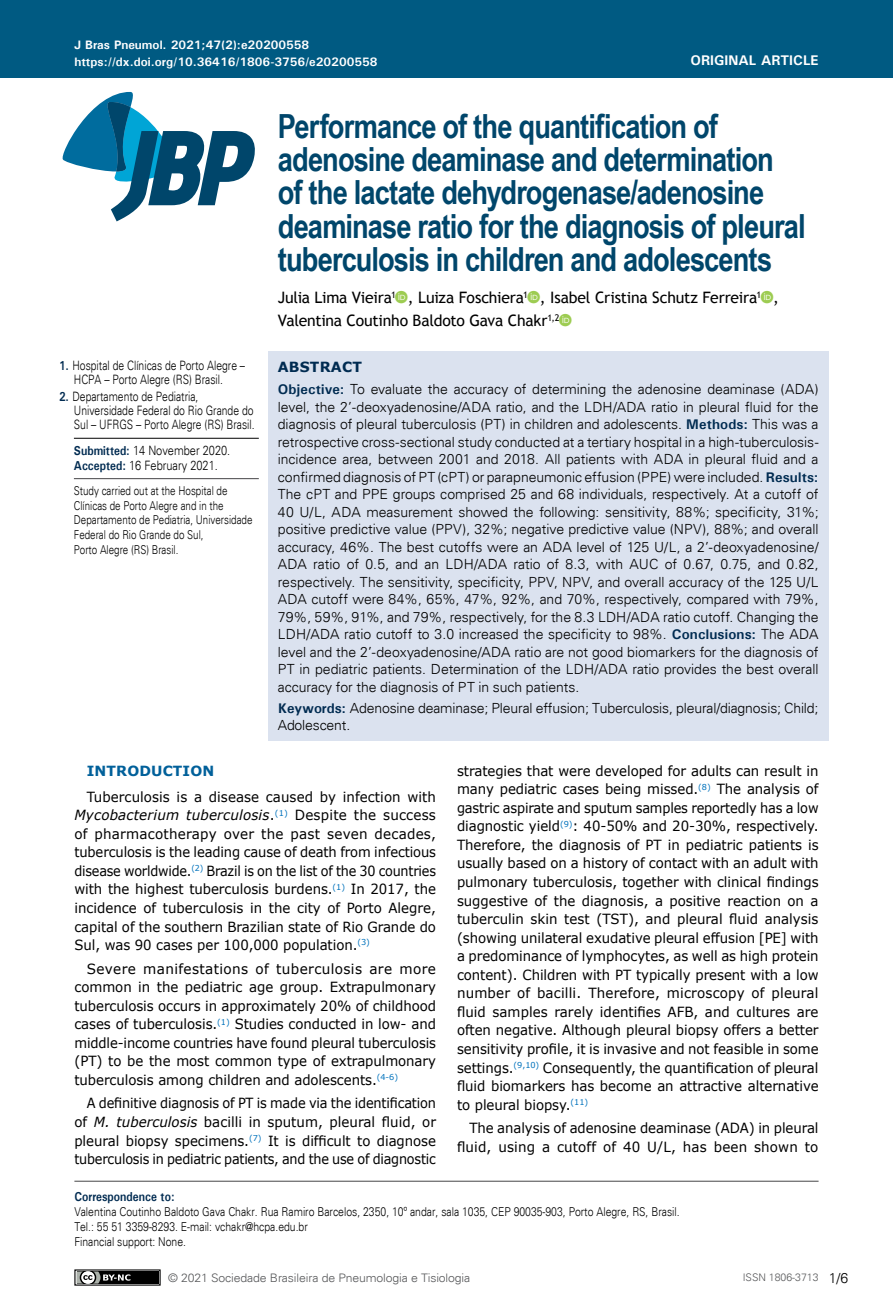
<style>
.page{position:relative;width:893px;height:1315px;background:#fff}
.page>*{position:absolute;margin:0;border:0;box-sizing:border-box;transform-origin:0 0}
.t1{font:700 33.25px/33.2px "Arial Narrow";letter-spacing:-.025em;color:#00466b}
.t2{font:21px "ID font Regular";color:#9dcc52}
.t3{font:15.75px "Trebuchet MS";letter-spacing:-.015em;color:#000}
.t4{font:300 14px/17.5px "Univers";letter-spacing:-.01em;color:#000;text-align:justify}
.t5{font:14px/18.6px "Verdana";letter-spacing:-.005em;color:#000;text-align:justify;scale:.95 1}
.t6{font:14px/18.6px "Verdana";letter-spacing:-.005em;color:#000;text-align:justify;scale:.96 1}
.t7{font:14px/18.6px "Verdana";letter-spacing:-.005em;color:#000;text-align:justify}
.t8{font:14px/18.6px "Verdana";letter-spacing:-.005em;color:#000;text-align:justify;scale:.92 1}
.t9{font:700 14px "Univers";color:#fff}
.t10{font:700 14px "Verdana";letter-spacing:.01em;color:#01609a}
.t11{font:700 14px "Verdana";letter-spacing:.015em;color:#002b51}
.t12{font:300 12.95px/14px "Univers";color:#000;text-align:center;scale:.8 1}
.t13{font:300 12.95px/14.9px "Univers";color:#000;scale:.85 1}
.t14{font:700 12.95px "Univers";color:#002b51;scale:.85 1}
.t15{font:300 12.25px/14.7px "Univers";color:#000;scale:.85 1}
.t16{font:300 12.25px/14.7px "Univers";color:#000;scale:.8 1}
.t17{font:700 12.25px "Univers";color:#fff}
.t18{font:300 11.72px "Univers";letter-spacing:-.01em;color:#58595b;scale:1.04 1}
.t19{font:300 10.5px "Univers";color:#58595b}
.s1{font-weight:700;color:#002b51}
.s2{font-family:"ID font Regular";font-size:21px;color:#9dcc52}
.s3{font-family:"Trebuchet MS";font-size:15.75px;color:#000}
.s4{font-style:italic}
</style>
<div class="page">
<div style="left:0;top:0;width:893px;height:78px;background:#005a82"></div>
<svg style="left:62px;top:91px;width:193px;height:130px"></svg>
<div style="left:75px;top:1270px;width:85px;height:15px;background:#000"></div>
<div style="left:74px;top:1269px;width:87px;height:16px;border:1px solid #000"></div>
<svg style="left:74px;top:1269px;width:56px;height:17px"></svg>
<div style="left:268px;top:351px;width:560px;height:389px;background:#dbe2ef"></div>
<hr style="left:74px;top:1180px;width:745px;height:1px;background:#464547">
<hr style="left:74px;top:438px;width:185px;height:1px;background:#000">
<hr style="left:74px;top:478px;width:185px;height:1px;background:#464547">
<p class="t17" style="left:74px;top:37px;width:236px">J Bras Pneumol. 2021;47(2):e20200558</p>
<p class="t17" style="left:74px;top:54px;width:305px">https://dx.doi.org/10.36416/1806-3756/e20200558</p>
<p class="t9" style="left:690px;top:52px;width:130px">ORIGINAL ARTICLE</p>
<p class="t12" style="left:59px;top:359px;width:234px"><span class="s1">1.</span> Hospital de Clínicas de Porto Alegre –<br>HCPA – Porto Alegre (RS) Brasil.</p>
<p class="t12" style="left:74px;top:389px;width:227px;text-align:left;text-indent:-15px"><span class="s1">2.</span> Departamento de Pediatria,<br>Universidade Federal do Rio Grande do<br>Sul – UFRGS – Porto Alegre (RS) Brasil.</p>
<p class="t13" style="left:74px;top:443px;width:186px"><span class="s1">Submitted:</span> 14 November 2020.<br><span class="s1">Accepted:</span> 16 February 2021.</p>
<p class="t16" style="left:74px;top:483px;width:225px">Study carried out at the Hospital de Clínicas de Porto Alegre and in the Departamento de Pediatria, Universidade Federal do Rio Grande do Sul,<br>Porto Alegre (RS) Brasil.</p>
<h1 class="t1" style="left:278px;top:108px;width:529px">Performance of the quantification of adenosine deaminase and determination of the lactate dehydrogenase/adenosine deaminase ratio for the diagnosis of pleural tuberculosis in children and adolescents</h1>
<p class="t3" style="left:278px;top:288px;width:485px">Julia Lima Vieira<sup>1</sup><span class="s2">a</span>, Luiza Foschiera<sup>1</sup><span class="s2">a</span>, Isabel Cristina Schutz Ferreira<sup>1</sup></p>
<h2 class="t2" style="left:761px;top:286px;width:20px">a<span class="s3">,</span></h2>
<p class="t3" style="left:278px;top:311px;width:283px">Valentina Coutinho Baldoto Gava Chakr<sup>1,2</sup></p>
<h2 class="t2" style="left:559px;top:309px;width:14px">a</h2>
<p class="t11" style="left:278px;top:356px;width:86px">ABSTRACT</p>
<p class="t4" style="left:278px;top:380px;width:542px"><span class="s1">Objective:</span> To evaluate the accuracy of determining the adenosine deaminase (ADA) level, the 2’-deoxyadenosine/ADA ratio, and the LDH/ADA ratio in pleural fluid for the diagnosis of pleural tuberculosis (PT) in children and adolescents. <span class="s1">Methods:</span> This was a retrospective cross-sectional study conducted at a tertiary hospital in a high-tuberculosis&shy;incidence area, between 2001 and 2018. All patients with ADA in pleural fluid and a confirmed diagnosis of PT (cPT) or parapneumonic effusion (PPE) were included. <span class="s1">Results:<br></span>The cPT and PPE groups comprised 25 and 68 individuals, respectively. At a cutoff of 40 U/L, ADA measurement showed the following: sensitivity, 88%; specificity, 31%; positive predictive value (PPV), 32%; negative predictive value (NPV), 88%; and overall accuracy, 46%. The best cutoffs were an ADA level of 125 U/L, a 2’-deoxyadenosine/ ADA ratio of 0.5, and an LDH/ADA ratio of 8.3, with AUC of 0.67, 0.75, and 0.82, respectively. The sensitivity, specificity, PPV, NPV, and overall accuracy of the 125 U/L ADA cutoff were 84%, 65%, 47%, 92%, and 70%, respectively, compared with 79%, 79%, 59%, 91%, and 79%, respectively, for the 8.3 LDH/ADA ratio cutoff. Changing the LDH/ADA ratio cutoff to 3.0 increased the specificity to 98%. <span class="s1">Conclusions:</span> The ADA level and the 2’-deoxyadenosine/ADA ratio are not good biomarkers for the diagnosis of PT in pediatric patients. Determination of the LDH/ADA ratio provides the best overall accuracy for the diagnosis of PT in such patients.</p>
<p class="t4" style="left:278px;top:700px;width:542px;line-height:16.8px"><span class="s1">Keywords:</span> Adenosine deaminase; Pleural effusion; Tuberculosis, pleural/diagnosis; Child;<br>Adolescent.</p>
<p class="t10" style="left:87px;top:760px;width:129px">INTRODUCTION</p>
<p class="t6" style="left:74px;top:787px;width:378px;text-indent:12px">Tuberculosis is a disease caused by infection with <span class="s4">Mycobacterium tuberculosis</span>.<sup>(1)</sup> Despite the success of pharmacotherapy over the past seven decades, tuberculosis is the leading cause of death from infectious disease worldwide.<sup>(2)</sup> Brazil is on the list of the 30 countries with the highest tuberculosis burdens.<sup>(1)</sup> In 2017, the incidence of tuberculosis in the city of Porto Alegre, capital of the southern Brazilian state of Rio Grande do Sul, was 90 cases per 100,000 population.<sup>(3)</sup></p>
<p class="t7" style="left:74px;top:959px;width:363px;text-indent:12px">Severe manifestations of tuberculosis are more common in the pediatric age group. Extrapulmonary tuberculosis occurs in approximately 20% of childhood cases of tuberculosis.<sup>(1)</sup> Studies conducted in low- and middle-income countries have found pleural tuberculosis (PT) to be the most common type of extrapulmonary tuberculosis among children and adolescents.<sup>(4-6)</sup></p>
<p class="t8" style="left:74px;top:1094px;width:395px;text-indent:12px">A definitive diagnosis of PT is made via the identification of <span class="s4">M. tuberculosis</span> bacilli in sputum, pleural fluid, or pleural biopsy specimens.<sup>(7)</sup> It is difficult to diagnose tuberculosis in pediatric patients, and the use of diagnostic</p>
<p class="t5" style="left:457px;top:761px;width:382px">strategies that were developed for adults can result in many pediatric cases being missed.<sup>(8)</sup> The analysis of gastric aspirate and sputum samples reportedly has a low diagnostic yield<sup>(9)</sup>: 40-50% and 20-30%, respectively.<br>Therefore, the diagnosis of PT in pediatric patients is usually based on a history of contact with an adult with pulmonary tuberculosis, together with clinical findings suggestive of the diagnosis, a positive reaction on a tuberculin skin test (TST), and pleural fluid analysis (showing unilateral exudative pleural effusion [PE] with a predominance of lymphocytes, as well as high protein content). Children with PT typically present with a low number of bacilli. Therefore, microscopy of pleural fluid samples rarely identifies AFB, and cultures are often negative. Although pleural biopsy offers a better sensitivity profile, it is invasive and not feasible in some settings.<sup>(9,10)</sup> Consequently, the quantification of pleural fluid biomarkers has become an attractive alternative to pleural biopsy.<sup>(11)</sup></p>
<p class="t5" style="left:457px;top:1119px;width:382px;text-align:right">The analysis of adenosine deaminase (ADA) in pleural fluid, using a cutoff of 40 U/L, has been shown to</p>
<p class="t14" style="left:74px;top:1189px;width:119px">Correspondence to:</p>
<p class="t15" style="left:74px;top:1204px;width:714px">Valentina Coutinho Baldoto Gava Chakr. Rua Ramiro Barcelos, 2350, 10º andar, sala 1035, CEP 90035-903, Porto Alegre, RS, Brasil.<br>Tel.: 55 51 3359-8293. E-mail: vchakr@hcpa.edu.br<br>Financial support: None.</p>
<p class="t18" style="left:168px;top:1270px;width:292px">© 2021 Sociedade Brasileira de Pneumologia e Tisiologia</p>
<p class="t19" style="left:743px;top:1271px;width:77px">ISSN 1806-3713</p>
<p class="t4" style="left:829px;top:1269px;width:21px">1/6</p>
</div>
